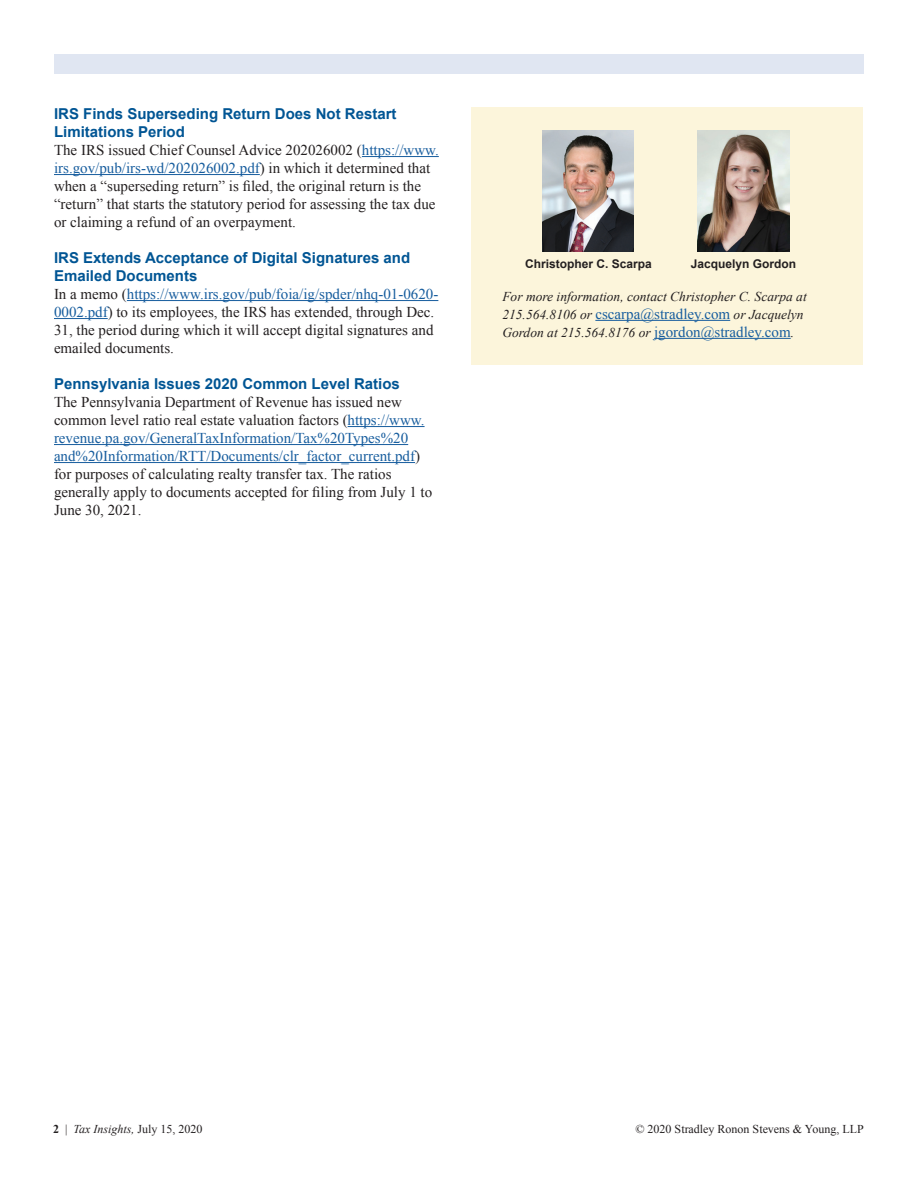
<style>
.page{position:relative;width:918px;height:1188px;background:#fff}
.page>*{position:absolute;margin:0;border:0;box-sizing:border-box;transform-origin:0 0}
.t1{font:15px/18px "Times New Roman";color:#231f20}
.t2{font:700 15px/18px "Arial";color:#005594}
.t3{font:italic 13.5px/18px "Times New Roman";color:#231f20}
.t4{font:12px "Times New Roman";color:#231f20}
.t5{font:700 12px "Arial";color:#231f20}
.s1{color:#175d9e}
.s2{font-style:normal;font-size:15px;color:#175d9e}
.s3{font-weight:700}
.s4{font-style:italic}
</style>
<div class="page">
<div style="left:54px;top:54px;width:810px;height:19px;background:#e0e6f2"></div>
<div style="left:472px;top:108px;width:391px;height:257px;background:#fcf5db"></div>
<hr style="left:595px;top:320px;width:135px;height:1px;background:#175d9e">
<hr style="left:654px;top:338px;width:137px;height:1px;background:#175d9e">
<img style="left:543px;top:131px;width:91px;height:120px">
<img style="left:697px;top:131px;width:93px;height:120px">
<hr style="left:362px;top:156px;width:77px;height:1px;background:#175d9e">
<hr style="left:54px;top:174px;width:206px;height:1px;background:#175d9e">
<hr style="left:127px;top:300px;width:311px;height:1px;background:#175d9e">
<hr style="left:54px;top:318px;width:54px;height:1px;background:#175d9e">
<hr style="left:348px;top:426px;width:77px;height:1px;background:#175d9e">
<hr style="left:54px;top:444px;width:354px;height:1px;background:#175d9e">
<hr style="left:54px;top:462px;width:361px;height:1px;background:#175d9e">
<p class="t2" style="left:54px;top:105px;width:344px">IRS Finds Superseding Return Does Not Restart<br>Limitations Period</p>
<p class="t1" style="left:54px;top:141px;width:386px">The IRS issued Chief Counsel Advice 202026002 (<span class="s1">https://www. irs.gov/pub/irs-wd/202026002.pdf</span>) in which it determined that when a “superseding return” is filed, the original return is the “return” that starts the statutory period for assessing the tax due or claiming a refund of an overpayment.</p>
<p class="t2" style="left:54px;top:249px;width:358px">IRS Extends Acceptance of Digital Signatures and<br>Emailed Documents</p>
<p class="t1" style="left:54px;top:285px;width:386px">In a memo (<span class="s1">https://www.irs.gov/pub/foia/ig/spder/nhq-01-0620- 0002.pdf</span>) to its employees, the IRS has extended, through Dec.<br>31, the period during which it will accept digital signatures and emailed documents.</p>
<p class="t2" style="left:54px;top:375px;width:347px">Pennsylvania Issues 2020 Common Level Ratios</p>
<p class="t1" style="left:54px;top:393px;width:380px">The Pennsylvania Department of Revenue has issued new common level ratio real estate valuation factors (<span class="s1">https://www. revenue.pa.gov/GeneralTaxInformation/Tax%20Types%20 and%20Information/RTT/Documents/clr_factor_current.pdf</span>) for purposes of calculating realty transfer tax. The ratios generally apply to documents accepted for filing from July 1 to June 30, 2021.</p>
<p class="t5" style="left:525px;top:256px;width:128px">Christopher C. Scarpa</p>
<p class="t5" style="left:691px;top:255px;width:107px">Jacquelyn Gordon</p>
<p class="t3" style="left:502px;top:287px;width:306px">For more information, contact Christopher C. Scarpa at<br>215.564.8106 or <span class="s2">cscarpa@stradley.com</span> or Jacquelyn<br>Gordon at 215.564.8176 or <span class="s2">jgordon@stradley.com</span>.</p>
<p class="t4" style="left:53px;top:1121px;width:151px"><span class="s3">2</span> | <span class="s4">Tax Insights,</span> July 15, 2020</p>
<p class="t4" style="left:636px;top:1121px;width:230px">© 2020 Stradley Ronon Stevens &amp; Young, LLP</p>
</div>
